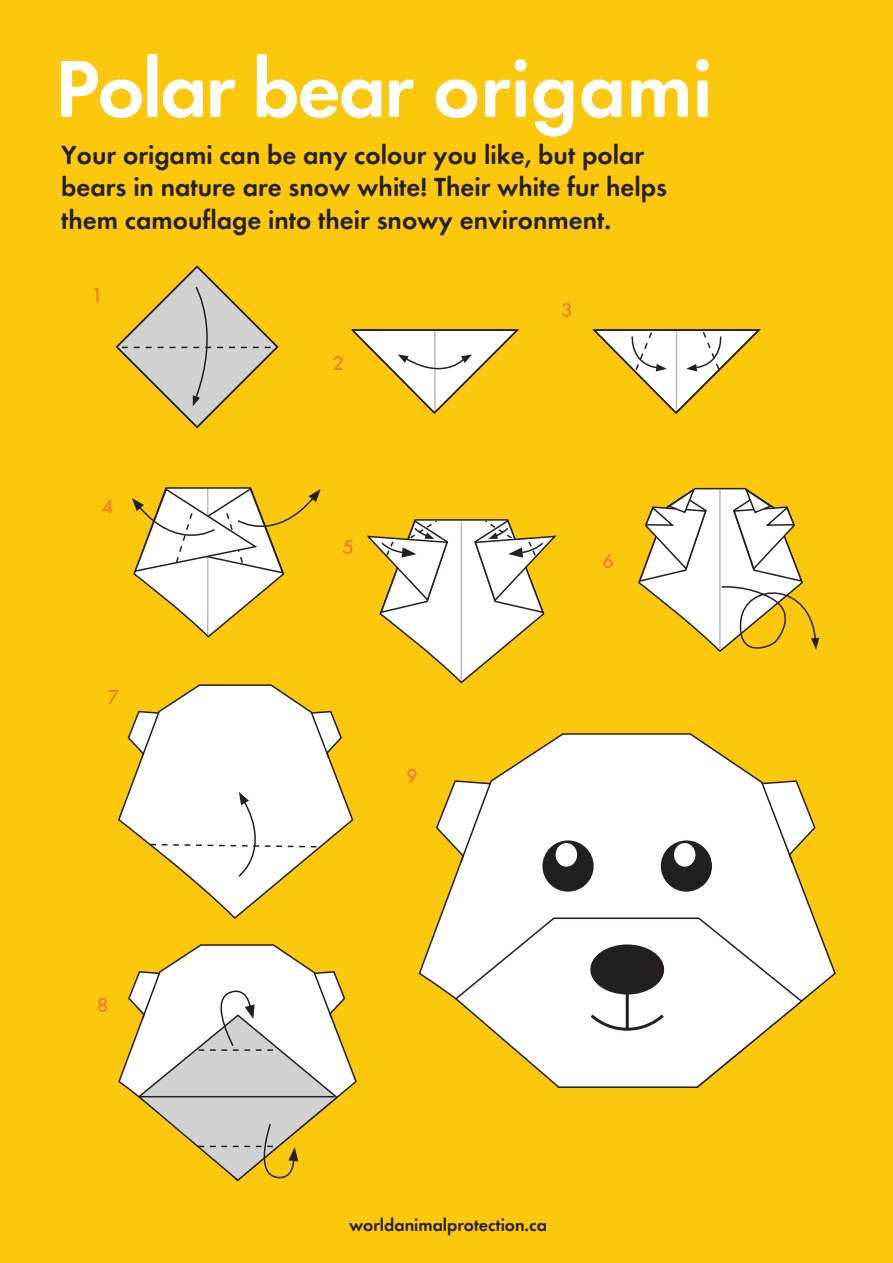
<style>
.page{position:relative;width:893px;height:1263px;background:#fbc80d}
.page>*{position:absolute;margin:0;border:0;box-sizing:border-box;transform-origin:0 0}
.t1{font:600 84px "Futura Round";letter-spacing:-.03em;color:#fff}
.t2{font:600 27px/32.4px "Futura Round";color:#231f20}
.t3{font:500 21px "Futura Round";color:#f47f2a}
.t4{font:600 18px "Futura Round";color:#231f20}
</style>
<div class="page">
<svg style="left:115px;top:265px;width:164px;height:164px"></svg>
<svg style="left:592px;top:329px;width:169px;height:85px"></svg>
<svg style="left:350px;top:329px;width:169px;height:85px"></svg>
<svg style="left:132px;top:487px;width:189px;height:151px"></svg>
<svg style="left:366px;top:519px;width:191px;height:165px"></svg>
<svg style="left:638px;top:487px;width:181px;height:166px"></svg>
<svg style="left:118px;top:684px;width:236px;height:235px"></svg>
<svg style="left:140px;top:711px;width:20px;height:48px"></svg>
<svg style="left:310px;top:711px;width:21px;height:48px"></svg>
<svg style="left:149px;top:792px;width:173px;height:86px;background:#f7f3e3"></svg>
<svg style="left:118px;top:944px;width:239px;height:153px"></svg>
<svg style="left:137px;top:971px;width:202px;height:211px"></svg>
<svg style="left:418px;top:733px;width:418px;height:267px"></svg>
<svg style="left:459px;top:782px;width:33px;height:83px;background:#f0f0ee"></svg>
<svg style="left:760px;top:782px;width:35px;height:83px;background:#f1f0ed"></svg>
<svg style="left:454px;top:917px;width:350px;height:171px"></svg>
<div style="left:542px;top:840px;width:52px;height:52px;background:#231f20;border-radius:50%"></div>
<div style="left:555px;top:842px;width:23px;height:25px;background:#fff;border-radius:50%"></div>
<div style="left:554px;top:841px;width:25px;height:27px;border:2px solid #231f20;border-radius:50%"></div>
<div style="left:661px;top:840px;width:51px;height:52px;background:#231f20;border-radius:50%"></div>
<div style="left:673px;top:842px;width:23px;height:25px;background:#fff;border-radius:50%"></div>
<div style="left:672px;top:841px;width:25px;height:27px;border:2px solid #231f20;border-radius:50%"></div>
<div style="left:590px;top:944px;width:74px;height:50px;background:#231f20;border-radius:50%"></div>
<hr style="left:626px;top:991px;width:3px;height:38px;background:#231f20">
<svg style="left:587px;top:1011px;width:80px;height:21px;background:#d9d9d9"></svg>
<h1 class="t1" style="left:55px;top:26px;width:659px">Polar bear origami</h1>
<p class="t2" style="left:61px;top:136px;width:607px">Your origami can be any colour you like, but polar bears in nature are snow white! Their white fur helps them camouflage into their snowy environment.</p>
<p class="t3" style="left:93px;top:280px;width:9px">1</p>
<p class="t3" style="left:102px;top:490px;width:13px">4</p>
<p class="t3" style="left:108px;top:681px;width:12px">7</p>
<p class="t3" style="left:97px;top:989px;width:13px">8</p>
<p class="t3" style="left:333px;top:347px;width:12px">2</p>
<p class="t3" style="left:343px;top:531px;width:13px">5</p>
<p class="t3" style="left:407px;top:761px;width:13px">9</p>
<p class="t3" style="left:561px;top:295px;width:13px">3</p>
<p class="t3" style="left:603px;top:545px;width:13px">6</p>
<p class="t4" style="left:349px;top:1211px;width:199px">worldanimalprotection.ca</p>
</div>
